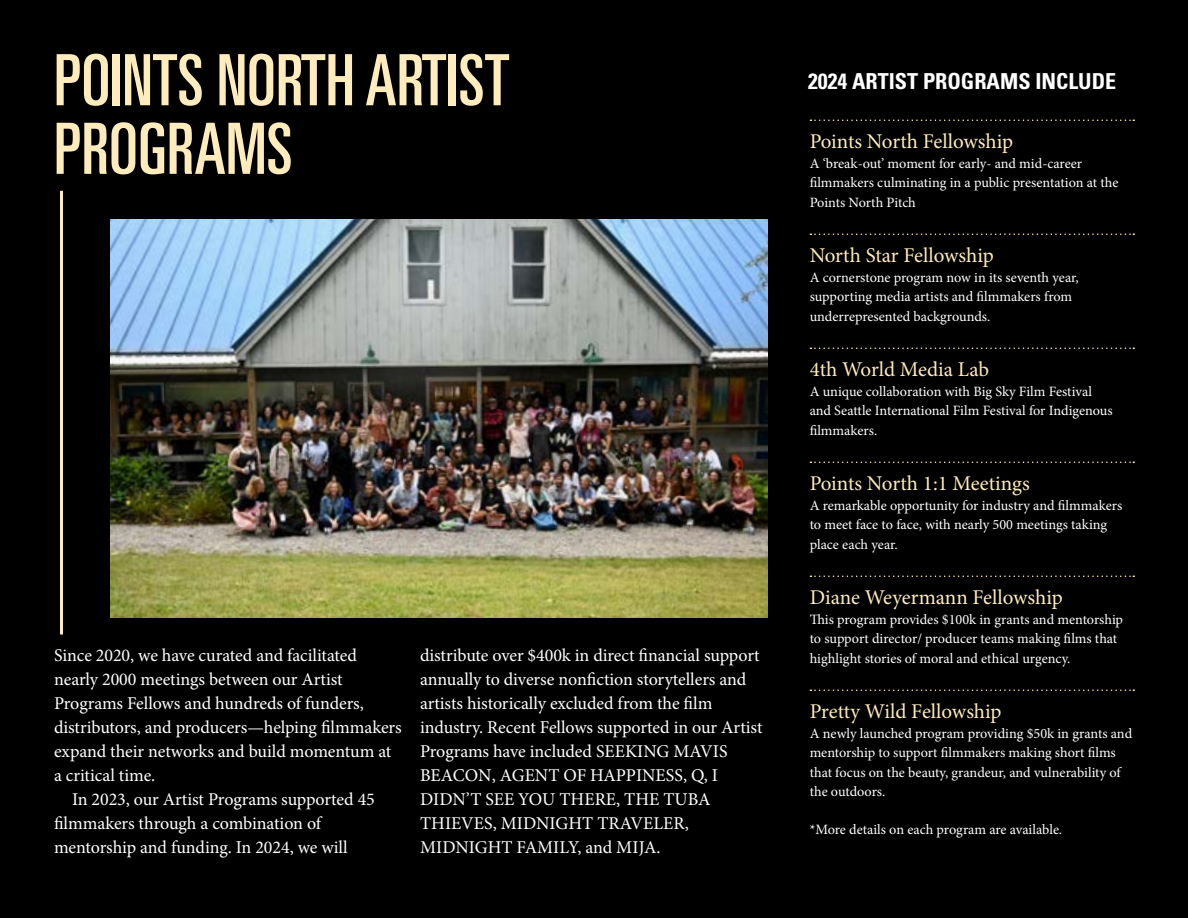
<style>
.page{position:relative;width:1188px;height:918px;background:#000}
.page>*{position:absolute;margin:0;border:0;box-sizing:border-box;transform-origin:0 0}
.t1{font:70.8px/68.6px "Univers LT Pro Ult Cond";color:#ffecbc}
.t2{font:700 condensed 22.05px "Univers LT Pro";color:#fff}
.t3{font:21px "Minion Pro";letter-spacing:-.005em;color:#ffecbc}
.t4{font:18px/24px "Minion Pro";letter-spacing:-.005em;color:#fff}
.t5{font:14.25px/19.5px "Minion Pro";letter-spacing:-.005em;color:#fff}
</style>
<div class="page">
<img style="left:110px;top:219px;width:658px;height:399px">
<svg style="left:810px;top:120px;width:324px;height:1px"></svg>
<svg style="left:810px;top:234px;width:324px;height:1px"></svg>
<svg style="left:810px;top:348px;width:324px;height:1px"></svg>
<svg style="left:810px;top:462px;width:324px;height:1px"></svg>
<svg style="left:810px;top:576px;width:324px;height:1px"></svg>
<svg style="left:810px;top:690px;width:324px;height:1px"></svg>
<hr style="left:60px;top:191px;width:3px;height:443px;background:#ffecbc">
<h1 class="t1" style="left:54px;top:42px;width:457px">POINTS NORTH ARTIST<br>PROGRAMS</h1>
<p class="t4" style="left:54px;top:643px;width:349px">Since 2020, we have curated and facilitated nearly 2000 meetings between our Artist Programs Fellows and hundreds of funders, distributors, and producers—helping filmmakers expand their networks and build momentum at a critical time.</p>
<p class="t4" style="left:54px;top:787px;width:322px;text-indent:18px">In 2023, our Artist Programs supported 45 filmmakers through a combination of mentorship and funding. In 2024, we will</p>
<p class="t4" style="left:420px;top:643px;width:344px">distribute over $400k in direct financial support annually to diverse nonfiction storytellers and artists historically excluded from the film industry. Recent Fellows supported in our Artist Programs have included SEEKING MAVIS BEACON, AGENT OF HAPPINESS, Q, I DIDN’T SEE YOU THERE, THE TUBA THIEVES, MIDNIGHT TRAVELER, MIDNIGHT FAMILY, and MIJA.</p>
<h2 class="t2" style="left:808px;top:68px;width:310px">2024 ARTIST PROGRAMS INCLUDE</h2>
<h3 class="t3" style="left:810px;top:127px;width:205px">Points North Fellowship</h3>
<p class="t5" style="left:810px;top:153px;width:310px">A ‘break-out’ moment for early- and mid-career filmmakers culminating in a public presentation at the<br>Points North Pitch</p>
<h3 class="t3" style="left:810px;top:241px;width:186px">North Star Fellowship</h3>
<p class="t5" style="left:810px;top:267px;width:271px">A cornerstone program now in its seventh year, supporting media artists and filmmakers from underrepresented backgrounds.</p>
<h3 class="t3" style="left:810px;top:355px;width:181px">4th World Media Lab</h3>
<p class="t5" style="left:810px;top:381px;width:305px">A unique collaboration with Big Sky Film Festival and Seattle International Film Festival for Indigenous filmmakers.</p>
<h3 class="t3" style="left:810px;top:469px;width:222px">Points North 1:1 Meetings</h3>
<p class="t5" style="left:810px;top:495px;width:314px">A remarkable opportunity for industry and filmmakers to meet face to face, with nearly 500 meetings taking place each year.</p>
<h3 class="t3" style="left:810px;top:583px;width:255px">Diane Weyermann Fellowship</h3>
<p class="t5" style="left:810px;top:609px;width:315px">This program provides $100k in grants and mentorship to support director/ producer teams making films that highlight stories of moral and ethical urgency.</p>
<h3 class="t3" style="left:810px;top:697px;width:193px">Pretty Wild Fellowship</h3>
<p class="t5" style="left:810px;top:723px;width:324px">A newly launched program providing $50k in grants and mentorship to support filmmakers making short films that focus on the beauty, grandeur, and vulnerability of the outdoors.</p>
<p class="t5" style="left:810px;top:819px;width:254px">*More details on each program are available.</p>
</div>
